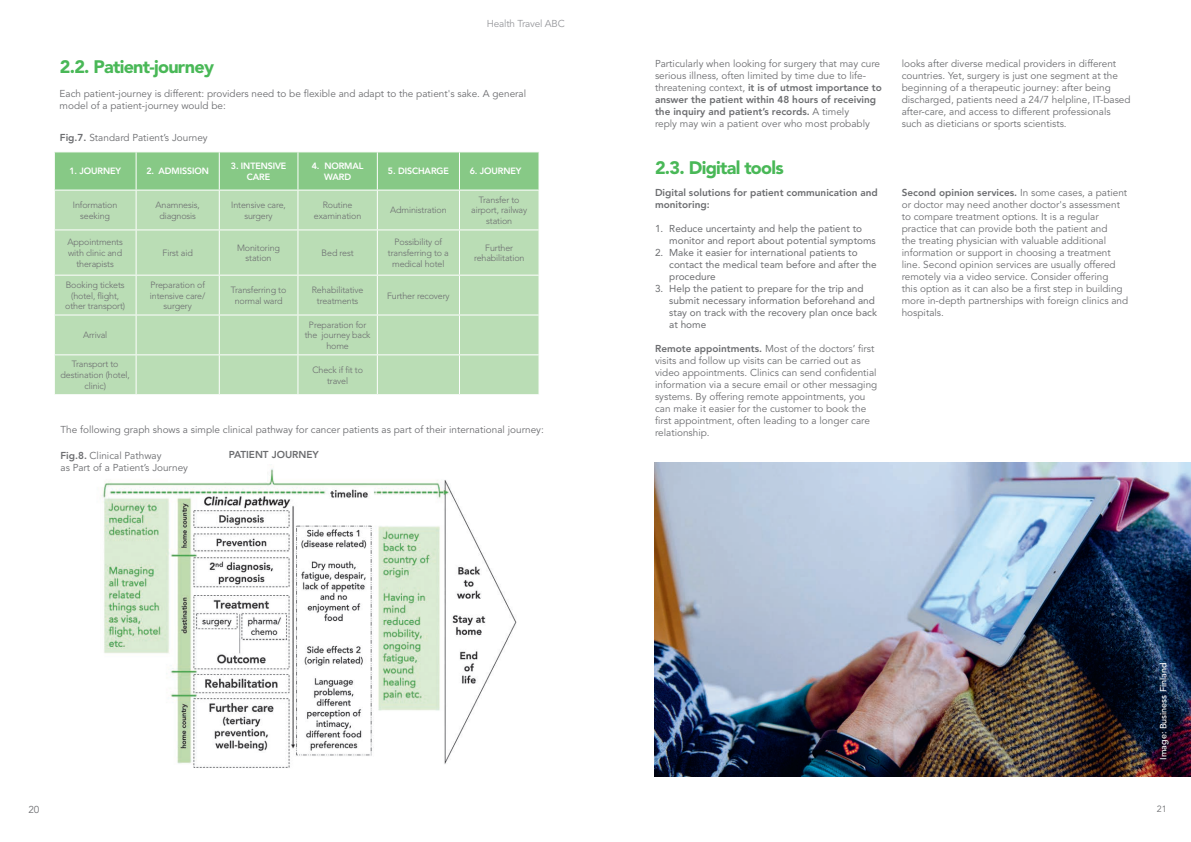
<style>
.page{position:relative;width:1191px;height:842px;background:#fff}
.page>*{position:absolute;margin:0;border:0;box-sizing:border-box;transform-origin:0 0}
.Isot_otsikot{font:900 18px "Avenir LT Std";letter-spacing:-.04em;color:#49b857}
.Leipis_70__harmaa{font:10px/12px "Avenir LT Std";color:#6c6d70}
.Leipis_70__harmaa-2{font:10px/12px "Avenir LT Std";color:#6c6d70}
.Leipis_70__harmaa-3{font:800 10px/12px "Avenir LT Std";color:#6c6d70}
.t1{font:10px "Avenir LT Std";letter-spacing:-.02em;color:#97989c}
.t2{font:10px "Avenir LT Std";color:#6f7073}
.LEIPIS_NEGA{font:300 9px/10.8px "Avenir LT Std";letter-spacing:-.02em;color:#6c6d70;text-align:center}
.LEIPIS_NEGA-2{font:800 9px/10.8px "Avenir LT Std";letter-spacing:-.02em;color:#fff;text-align:center}
.t3{font:500 9px "Avenir LT Std";color:#fff}
.t4{font:9px "Avenir LT Std";color:#6f7073}
.s1{font-weight:800}
</style>
<div class="page">
<img style="left:102px;top:468px;width:415px;height:300px">
<div style="left:55px;top:152px;width:483px;height:38px;background:#87c986"></div>
<div style="left:55px;top:191px;width:483px;height:203px;background:#baddb5"></div>
<hr style="left:136px;top:152px;width:1px;height:38px;background:#fff">
<hr style="left:219px;top:152px;width:1px;height:38px;background:#fff">
<hr style="left:297px;top:152px;width:1px;height:38px;background:#fff">
<hr style="left:377px;top:152px;width:1px;height:38px;background:#fff">
<hr style="left:459px;top:152px;width:1px;height:38px;background:#fff">
<hr style="left:136px;top:191px;width:1px;height:38px;background:#fff">
<hr style="left:219px;top:191px;width:1px;height:38px;background:#fff">
<hr style="left:297px;top:191px;width:1px;height:38px;background:#fff">
<hr style="left:377px;top:191px;width:1px;height:38px;background:#fff">
<hr style="left:459px;top:191px;width:1px;height:38px;background:#fff">
<hr style="left:54px;top:229px;width:82px;height:1px;background:#fff">
<hr style="left:136px;top:229px;width:83px;height:1px;background:#fff">
<hr style="left:136px;top:230px;width:1px;height:45px;background:#fff">
<hr style="left:219px;top:229px;width:79px;height:1px;background:#fff">
<hr style="left:219px;top:230px;width:1px;height:45px;background:#fff">
<hr style="left:298px;top:229px;width:79px;height:1px;background:#fff">
<hr style="left:297px;top:230px;width:1px;height:45px;background:#fff">
<hr style="left:377px;top:229px;width:82px;height:1px;background:#fff">
<hr style="left:377px;top:230px;width:1px;height:45px;background:#fff">
<hr style="left:459px;top:229px;width:80px;height:1px;background:#fff">
<hr style="left:459px;top:230px;width:1px;height:45px;background:#fff">
<hr style="left:54px;top:275px;width:82px;height:1px;background:#fff">
<hr style="left:136px;top:275px;width:83px;height:1px;background:#fff">
<hr style="left:136px;top:276px;width:1px;height:39px;background:#fff">
<hr style="left:219px;top:275px;width:79px;height:1px;background:#fff">
<hr style="left:219px;top:276px;width:1px;height:39px;background:#fff">
<hr style="left:298px;top:275px;width:79px;height:1px;background:#fff">
<hr style="left:297px;top:276px;width:1px;height:39px;background:#fff">
<hr style="left:377px;top:275px;width:82px;height:1px;background:#fff">
<hr style="left:377px;top:276px;width:1px;height:39px;background:#fff">
<hr style="left:459px;top:275px;width:80px;height:1px;background:#fff">
<hr style="left:459px;top:276px;width:1px;height:39px;background:#fff">
<hr style="left:54px;top:315px;width:82px;height:1px;background:#fff">
<hr style="left:136px;top:315px;width:83px;height:1px;background:#fff">
<hr style="left:136px;top:315px;width:1px;height:39px;background:#fff">
<hr style="left:219px;top:315px;width:79px;height:1px;background:#fff">
<hr style="left:219px;top:315px;width:1px;height:39px;background:#fff">
<hr style="left:298px;top:315px;width:79px;height:1px;background:#fff">
<hr style="left:297px;top:315px;width:1px;height:39px;background:#fff">
<hr style="left:377px;top:315px;width:82px;height:1px;background:#fff">
<hr style="left:377px;top:315px;width:1px;height:39px;background:#fff">
<hr style="left:459px;top:315px;width:80px;height:1px;background:#fff">
<hr style="left:459px;top:315px;width:1px;height:39px;background:#fff">
<hr style="left:54px;top:354px;width:82px;height:1px;background:#fff">
<hr style="left:136px;top:354px;width:83px;height:1px;background:#fff">
<hr style="left:136px;top:355px;width:1px;height:39px;background:#fff">
<hr style="left:219px;top:354px;width:79px;height:1px;background:#fff">
<hr style="left:219px;top:355px;width:1px;height:39px;background:#fff">
<hr style="left:298px;top:354px;width:79px;height:1px;background:#fff">
<hr style="left:297px;top:355px;width:1px;height:39px;background:#fff">
<hr style="left:377px;top:354px;width:82px;height:1px;background:#fff">
<hr style="left:377px;top:355px;width:1px;height:39px;background:#fff">
<hr style="left:459px;top:354px;width:80px;height:1px;background:#fff">
<hr style="left:459px;top:355px;width:1px;height:39px;background:#fff">
<div style="left:169px;top:464px;width:98px;height:17px;background:#fff"></div>
<img style="left:655px;top:463px;width:536px;height:313px">
<p class="t1" style="left:487px;top:18px;width:79px">Health Travel ABC</p>
<p class="Isot_otsikot" style="left:60px;top:56px;width:156px">2.2. Patient-journey</p>
<p class="Leipis_70__harmaa" style="left:60px;top:88px;width:468px">Each patient-journey is different: providers need to be flexible and adapt to the patient's sake. A general model of a patient-journey would be:</p>
<p class="Leipis_70__harmaa" style="left:60px;top:132px;width:149px"><span class="s1">Fig.7.</span> Standard Patient’s Journey</p>
<p class="LEIPIS_NEGA-2" style="left:69px;top:166px;width:53px">1. JOURNEY</p>
<p class="LEIPIS_NEGA-2" style="left:146px;top:166px;width:64px">2. ADMISSION</p>
<p class="LEIPIS_NEGA-2" style="left:231px;top:160px;width:57px">3. INTENSIVE<br>CARE</p>
<p class="LEIPIS_NEGA-2" style="left:312px;top:160px;width:53px">4. NORMAL<br>WARD</p>
<p class="LEIPIS_NEGA-2" style="left:388px;top:166px;width:63px">5. DISCHARGE</p>
<p class="LEIPIS_NEGA-2" style="left:470px;top:166px;width:53px">6. JOURNEY</p>
<p class="LEIPIS_NEGA" style="left:73px;top:200px;width:46px">Information seeking</p>
<p class="LEIPIS_NEGA" style="left:156px;top:200px;width:46px">Anamnesis, diagnosis</p>
<p class="LEIPIS_NEGA" style="left:231px;top:200px;width:56px">Intensive care, surgery</p>
<p class="LEIPIS_NEGA" style="left:314px;top:200px;width:49px">Routine examination</p>
<p class="LEIPIS_NEGA" style="left:390px;top:205px;width:58px">Administration</p>
<p class="LEIPIS_NEGA" style="left:471px;top:194px;width:58px">Transfer to airport, railway station</p>
<p class="LEIPIS_NEGA" style="left:67px;top:237px;width:57px">Appointments with clinic and therapists</p>
<p class="LEIPIS_NEGA" style="left:162px;top:247px;width:32px">First aid</p>
<p class="LEIPIS_NEGA" style="left:237px;top:242px;width:45px">Monitoring station</p>
<p class="LEIPIS_NEGA" style="left:322px;top:247px;width:34px">Bed rest</p>
<p class="LEIPIS_NEGA" style="left:388px;top:237px;width:63px">Possibility of transferring to a medical hotel</p>
<p class="LEIPIS_NEGA" style="left:474px;top:242px;width:52px">Further rehabilitation</p>
<p class="LEIPIS_NEGA" style="left:65px;top:279px;width:62px">Booking tickets (hotel, flight, other transport)</p>
<p class="LEIPIS_NEGA" style="left:150px;top:279px;width:57px">Preparation of intensive care/ surgery</p>
<p class="LEIPIS_NEGA" style="left:231px;top:285px;width:57px">Transferring to normal ward</p>
<p class="LEIPIS_NEGA" style="left:312px;top:285px;width:54px">Rehabilitative treatments</p>
<p class="LEIPIS_NEGA" style="left:387px;top:290px;width:64px">Further recovery</p>
<p class="LEIPIS_NEGA" style="left:83px;top:330px;width:26px">Arrival</p>
<p class="LEIPIS_NEGA" style="left:305px;top:319px;width:67px">Preparation for the journey back home</p>
<p class="LEIPIS_NEGA" style="left:61px;top:359px;width:71px">Transport to destination (hotel, clinic)</p>
<p class="LEIPIS_NEGA" style="left:312px;top:364px;width:52px">Check if fit to travel</p>
<p class="Leipis_70__harmaa" style="left:60px;top:424px;width:485px">The following graph shows a simple clinical pathway for cancer patients as part of their international journey:</p>
<p class="Leipis_70__harmaa" style="left:60px;top:450px;width:103px"><span class="s1">Fig.8.</span> Clinical Pathway</p>
<p class="Leipis_70__harmaa" style="left:60px;top:462px;width:129px">as Part of a Patient’s Journey</p>
<p class="Leipis_70__harmaa-3" style="left:229px;top:448px;width:92px">PATIENT JOURNEY</p>
<p class="Leipis_70__harmaa" style="left:655px;top:58px;width:228px">Particularly when looking for surgery that may cure serious illness, often limited by time due to life&shy;threatening context, <span class="s1">it is of utmost importance to answer the patient within 48 hours of receiving the inquiry and patient’s records.</span> A timely<br>reply may win a patient over who most probably</p>
<p class="Leipis_70__harmaa" style="left:901px;top:58px;width:230px">looks after diverse medical providers in different countries. Yet, surgery is just one segment at the beginning of a therapeutic journey: after being discharged, patients need a 24/7 helpline, IT-based after-care, and access to different professionals such as dieticians or sports scientists.</p>
<p class="Isot_otsikot" style="left:655px;top:157px;width:130px">2.3. Digital tools</p>
<p class="Leipis_70__harmaa-3" style="left:655px;top:187px;width:224px">Digital solutions for patient communication and monitoring:</p>
<p class="Leipis_70__harmaa-2" style="left:669px;top:223px;width:208px;text-indent:-14px">1. Reduce uncertainty and help the patient to monitor and report about potential symptoms</p>
<p class="Leipis_70__harmaa-2" style="left:655px;top:247px;width:204px">2. Make it easier for international patients to</p>
<p class="Leipis_70__harmaa-2" style="left:669px;top:259px;width:209px">contact the medical team before and after the</p>
<p class="Leipis_70__harmaa-2" style="left:669px;top:271px;width:48px">procedure</p>
<p class="Leipis_70__harmaa-2" style="left:655px;top:283px;width:210px">3. Help the patient to prepare for the trip and</p>
<p class="Leipis_70__harmaa-2" style="left:669px;top:295px;width:207px">submit necessary information beforehand and</p>
<p class="Leipis_70__harmaa-2" style="left:669px;top:307px;width:209px">stay on track with the recovery plan once back</p>
<p class="Leipis_70__harmaa-2" style="left:669px;top:319px;width:39px">at home</p>
<p class="Leipis_70__harmaa" style="left:655px;top:343px;width:224px"><span class="s1">Remote appointments.</span> Most of the doctors’ first visits and follow up visits can be carried out as video appointments. Clinics can send confidential information via a secure email or other messaging systems. By offering remote appointments, you can make it easier for the customer to book the first appointment, often leading to a longer care relationship.</p>
<p class="Leipis_70__harmaa" style="left:901px;top:187px;width:228px"><span class="s1">Second opinion services.</span> In some cases, a patient or doctor may need another doctor's assessment to compare treatment options. It is a regular practice that can provide both the patient and<br>the treating physician with valuable additional information or support in choosing a treatment line. Second opinion services are usually offered remotely via a video service. Consider offering<br>this option as it can also be a first step in building more in-depth partnerships with foreign clinics and hospitals.</p>
<p class="t3" style="left:1158px;top:760px;width:99px;rotate:-90deg">Image: Business Finland</p>
<p class="t2" style="left:28px;top:804px;width:13px">20</p>
<p class="t4" style="left:1157px;top:804px;width:12px">21</p>
</div>
